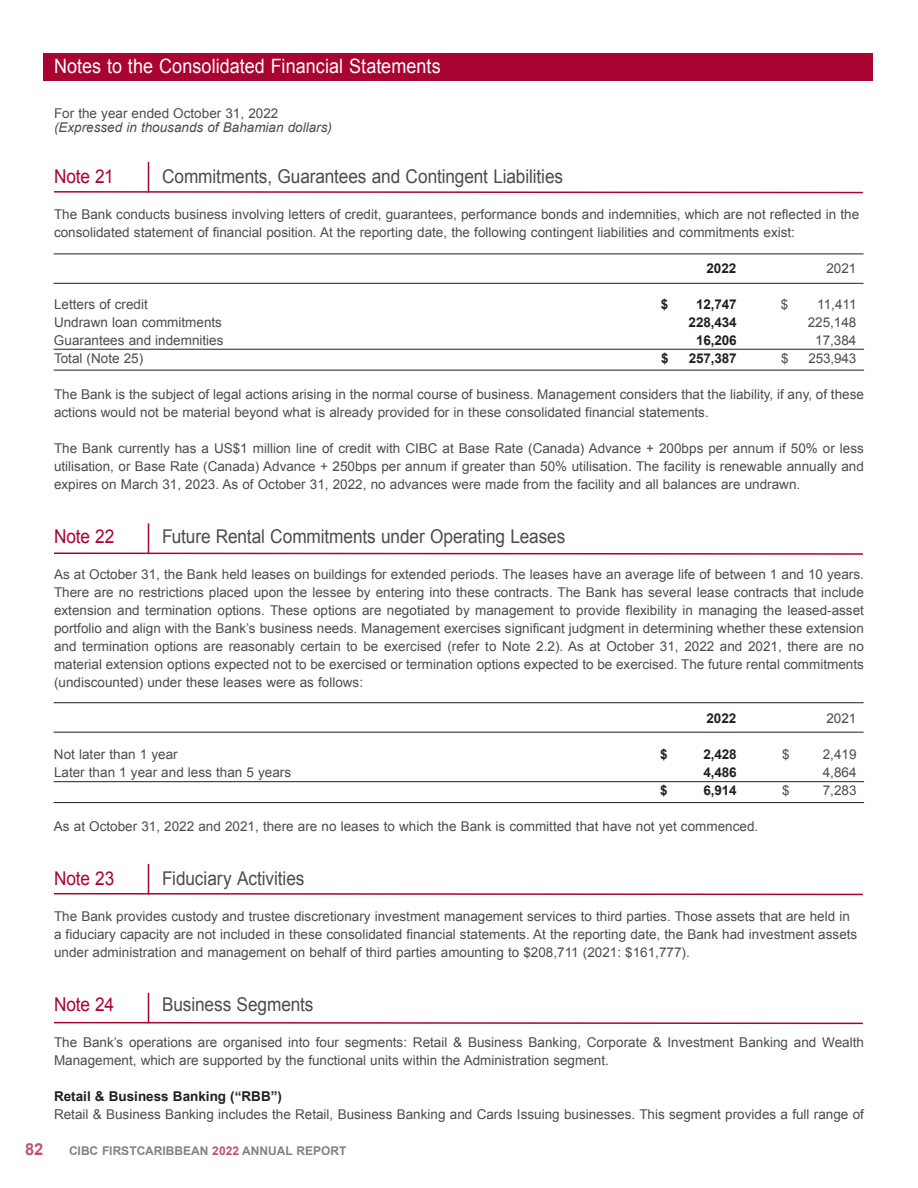
<style>
.page{position:relative;width:918px;height:1188px;background:#fff}
.page>*{position:absolute;margin:0;border:0;box-sizing:border-box;transform-origin:0 0}
.t1{font:19.8px "Arial";letter-spacing:.005em;color:#fff;scale:.91 1}
.t2{font:18.9px "Arial";letter-spacing:-.005em;color:#4b4c4d;scale:.91 1}
.t3{font:18.9px "Arial";letter-spacing:-.015em;color:#a90332;scale:.91 1}
.t4{font:700 16.5px "Arial";color:#a90332}
.t5{font:13.5px/18px "Arial";color:#4b4c4d}
.t6{font:700 13.5px "Arial";color:#231f20}
.t7{font:italic 13.5px "Arial";color:#4b4c4d}
.t8{font:700 12px "Arial";color:#4b4c4d}
.s1{color:#a90332}
</style>
<div class="page">
<div style="left:43px;top:54px;width:830px;height:27px;background:#a90332"></div>
<svg style="left:54px;top:190px;width:809px;height:4px"></svg>
<hr style="left:148px;top:162px;width:1px;height:31px;background:#a90332">
<svg style="left:54px;top:552px;width:809px;height:3px"></svg>
<hr style="left:148px;top:523px;width:1px;height:31px;background:#a90332">
<svg style="left:54px;top:892px;width:809px;height:4px"></svg>
<hr style="left:148px;top:864px;width:1px;height:30px;background:#a90332">
<svg style="left:54px;top:1021px;width:809px;height:4px"></svg>
<hr style="left:148px;top:993px;width:1px;height:30px;background:#a90332">
<hr style="left:54px;top:254px;width:810px;height:1px;background:#231f20">
<hr style="left:54px;top:283px;width:810px;height:1px;background:#231f20">
<hr style="left:54px;top:702px;width:810px;height:1px;background:#231f20">
<hr style="left:54px;top:732px;width:810px;height:1px;background:#231f20">
<hr style="left:54px;top:349px;width:810px;height:1px;background:#231f20">
<hr style="left:54px;top:370px;width:810px;height:1px;background:#231f20">
<hr style="left:54px;top:781px;width:810px;height:1px;background:#231f20">
<hr style="left:54px;top:802px;width:810px;height:1px;background:#231f20">
<h1 class="t1" style="left:54px;top:53px;width:426px">Notes to the Consolidated Financial Statements</h1>
<p class="t5" style="left:54px;top:104px;width:226px">For the year ended October 31, 2022</p>
<p class="t7" style="left:54px;top:119px;width:280px">(Expressed in thousands of Bahamian dollars)</p>
<h2 class="t3" style="left:54px;top:164px;width:67px">Note 21</h2>
<h2 class="t2" style="left:162px;top:164px;width:442px">Commitments, Guarantees and Contingent Liabilities</h2>
<p class="t5" style="left:54px;top:205px;width:807px">The Bank conducts business involving letters of credit, guarantees, performance bonds and indemnities, which are not reflected in the consolidated statement of financial position. At the reporting date, the following contingent liabilities and commitments exist:</p>
<p class="t6" style="left:706px;top:259px;width:32px">2022</p>
<p class="t5" style="left:826px;top:259px;width:32px">2021</p>
<p class="t5" style="left:54px;top:295px;width:95px">Letters of credit</p>
<p class="t6" style="left:661px;top:295px;width:9px">$</p>
<p class="t6" style="left:696px;top:295px;width:42px">12,747</p>
<p class="t5" style="left:781px;top:295px;width:9px">$</p>
<p class="t5" style="left:817px;top:295px;width:41px">11,411</p>
<p class="t5" style="left:54px;top:313px;width:170px">Undrawn loan commitments</p>
<p class="t6" style="left:689px;top:313px;width:49px">228,434</p>
<p class="t5" style="left:808px;top:313px;width:50px">225,148</p>
<p class="t5" style="left:54px;top:331px;width:171px">Guarantees and indemnities</p>
<p class="t6" style="left:696px;top:331px;width:42px">16,206</p>
<p class="t5" style="left:815px;top:331px;width:43px">17,384</p>
<p class="t5" style="left:54px;top:349px;width:91px">Total (Note 25)</p>
<p class="t6" style="left:661px;top:349px;width:9px">$</p>
<p class="t6" style="left:689px;top:349px;width:49px">257,387</p>
<p class="t5" style="left:781px;top:349px;width:9px">$</p>
<p class="t5" style="left:809px;top:349px;width:49px">253,943</p>
<p class="t5" style="left:54px;top:385px;width:811px">The Bank is the subject of legal actions arising in the normal course of business. Management considers that the liability, if any, of these actions would not be material beyond what is already provided for in these consolidated financial statements.</p>
<p class="t5" style="left:54px;top:439px;width:811px;text-align:justify">The Bank currently has a US$1 million line of credit with CIBC at Base Rate (Canada) Advance + 200bps per annum if 50% or less utilisation, or Base Rate (Canada) Advance + 250bps per annum if greater than 50% utilisation. The facility is renewable annually and expires on March 31, 2023. As of October 31, 2022, no advances were made from the facility and all balances are undrawn.</p>
<h2 class="t3" style="left:54px;top:524px;width:68px">Note 22</h2>
<h2 class="t2" style="left:162px;top:524px;width:445px">Future Rental Commitments under Operating Leases</h2>
<p class="t5" style="left:54px;top:565px;width:811px;text-align:justify">As at October 31, the Bank held leases on buildings for extended periods. The leases have an average life of between 1 and 10 years.<br>There are no restrictions placed upon the lessee by entering into these contracts. The Bank has several lease contracts that include extension and termination options. These options are negotiated by management to provide flexibility in managing the leased-asset portfolio and align with the Bank’s business needs. Management exercises significant judgment in determining whether these extension and termination options are reasonably certain to be exercised (refer to Note 2.2). As at October 31, 2022 and 2021, there are no material extension options expected not to be exercised or termination options expected to be exercised. The future rental commitments (undiscounted) under these leases were as follows:</p>
<p class="t6" style="left:706px;top:709px;width:32px">2022</p>
<p class="t5" style="left:826px;top:709px;width:32px">2021</p>
<p class="t5" style="left:54px;top:745px;width:125px">Not later than 1 year</p>
<p class="t6" style="left:660px;top:745px;width:9px">$</p>
<p class="t6" style="left:703px;top:745px;width:35px">2,428</p>
<p class="t5" style="left:782px;top:745px;width:9px">$</p>
<p class="t5" style="left:823px;top:745px;width:35px">2,419</p>
<p class="t5" style="left:54px;top:763px;width:239px">Later than 1 year and less than 5 years</p>
<p class="t6" style="left:703px;top:763px;width:35px">4,486</p>
<p class="t5" style="left:823px;top:763px;width:35px">4,864</p>
<p class="t6" style="left:660px;top:781px;width:9px">$</p>
<p class="t6" style="left:703px;top:781px;width:35px">6,914</p>
<p class="t5" style="left:782px;top:781px;width:9px">$</p>
<p class="t5" style="left:823px;top:781px;width:35px">7,283</p>
<p class="t5" style="left:54px;top:817px;width:706px">As at October 31, 2022 and 2021, there are no leases to which the Bank is committed that have not yet commenced.</p>
<h2 class="t3" style="left:54px;top:866px;width:68px">Note 23</h2>
<h2 class="t2" style="left:162px;top:866px;width:158px">Fiduciary Activities</h2>
<p class="t5" style="left:54px;top:907px;width:805px">The Bank provides custody and trustee discretionary investment management services to third parties. Those assets that are held in a fiduciary capacity are not included in these consolidated financial statements. At the reporting date, the Bank had investment assets under administration and management on behalf of third parties amounting to $208,711 (2021: $161,777).</p>
<h2 class="t3" style="left:54px;top:992px;width:68px">Note 24</h2>
<h2 class="t2" style="left:162px;top:992px;width:168px">Business Segments</h2>
<p class="t5" style="left:54px;top:1033px;width:811px">The Bank’s operations are organised into four segments: Retail &amp; Business Banking, Corporate &amp; Investment Banking and Wealth<br>Management, which are supported by the functional units within the Administration segment.</p>
<p class="t6" style="left:54px;top:1087px;width:230px">Retail &amp; Business Banking (“RBB”)</p>
<p class="t5" style="left:54px;top:1105px;width:811px">Retail &amp; Business Banking includes the Retail, Business Banking and Cards Issuing businesses. This segment provides a full range of</p>
<p class="t4" style="left:25px;top:1138px;width:20px">82</p>
<p class="t8" style="left:69px;top:1143px;width:279px">CIBC FIRSTCARIBBEAN <span class="s1">2022</span> ANNUAL REPORT</p>
</div>
